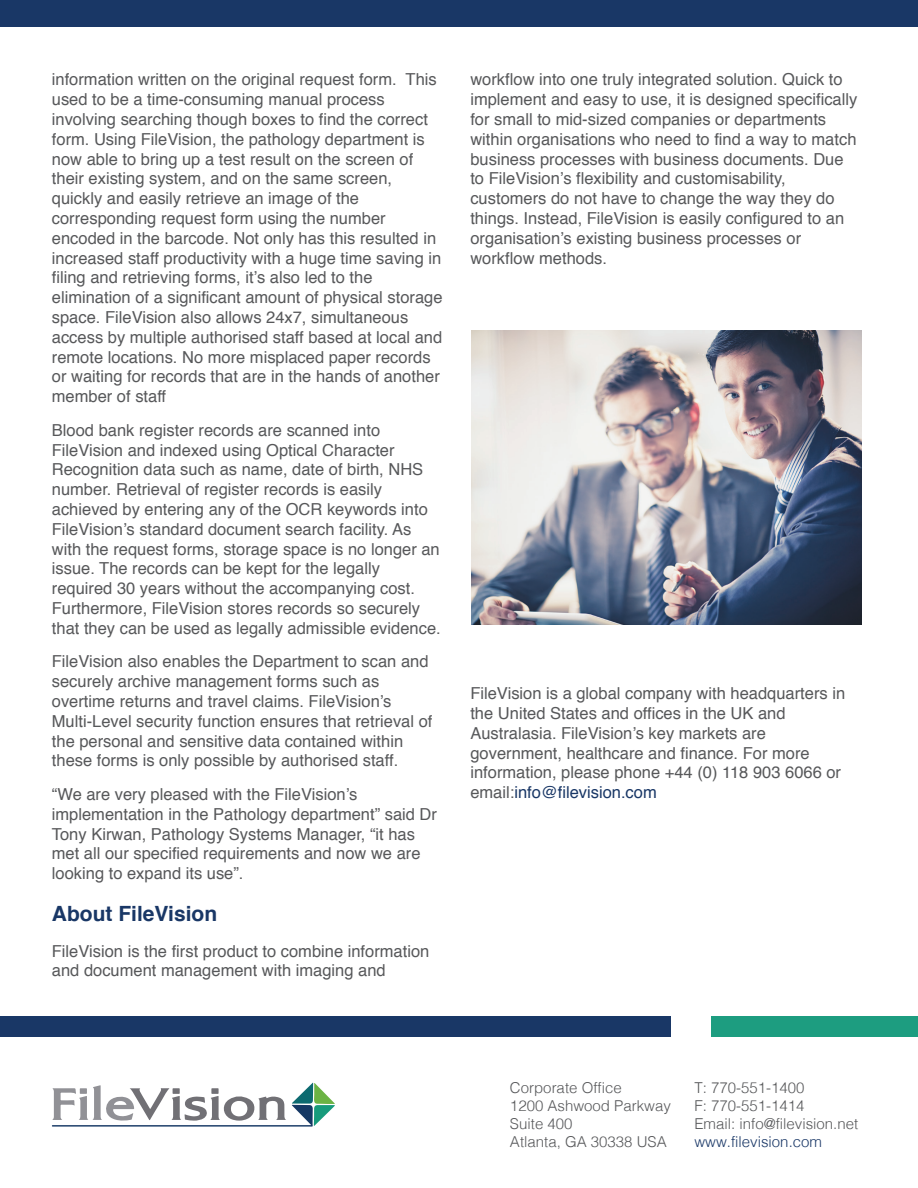
<style>
.page{position:relative;width:918px;height:1188px;background:#fff}
.page>*{position:absolute;margin:0;border:0;box-sizing:border-box;transform-origin:0 0}
.t1{font:700 21px "Helvetica";color:#193766}
.t2{font:16.5px/19.8px "Helvetica";color:#57585a}
.t3{font:300 15px/18px "Helvetica";color:#57585a}
.t4{font:300 15px "Helvetica";color:#193766}
.s1{color:#193766}
</style>
<div class="page">
<svg style="left:52px;top:1083px;width:283px;height:44px"></svg>
<div style="left:0;top:1016px;width:670px;height:21px;background:#193766"></div>
<div style="left:711px;top:1016px;width:207px;height:21px;background:#1d9d80"></div>
<div style="left:0;top:0;width:918px;height:27px;background:#193766"></div>
<img style="left:472px;top:330px;width:390px;height:294px">
<p class="t2" style="left:52px;top:70px;width:392px">information written on the original request form. This used to be a time-consuming manual process involving searching though boxes to find the correct form. Using FileVision, the pathology department is now able to bring up a test result on the screen of their existing system, and on the same screen, quickly and easily retrieve an image of the corresponding request form using the number encoded in the barcode. Not only has this resulted in increased staff productivity with a huge time saving in filing and retrieving forms, it’s also led to the elimination of a significant amount of physical storage space. FileVision also allows 24x7, simultaneous access by multiple authorised staff based at local and remote locations. No more misplaced paper records or waiting for records that are in the hands of another member of staff</p>
<p class="t2" style="left:52px;top:421px;width:390px">Blood bank register records are scanned into FileVision and indexed using Optical Character Recognition data such as name, date of birth, NHS number. Retrieval of register records is easily achieved by entering any of the OCR keywords into FileVision’s standard document search facility. As with the request forms, storage space is no longer an issue. The records can be kept for the legally required 30 years without the accompanying cost.<br>Furthermore, FileVision stores records so securely that they can be used as legally admissible evidence.</p>
<p class="t2" style="left:52px;top:652px;width:382px">FileVision also enables the Department to scan and securely archive management forms such as overtime returns and travel claims. FileVision’s Multi-Level security function ensures that retrieval of the personal and sensitive data contained within these forms is only possible by authorised staff.</p>
<p class="t2" style="left:52px;top:785px;width:387px">“We are very pleased with the FileVision’s implementation in the Pathology department” said Dr Tony Kirwan, Pathology Systems Manager, “it has met all our specified requirements and now we are looking to expand its use”.</p>
<p class="t1" style="left:52px;top:896px;width:167px">About FileVision</p>
<p class="t2" style="left:52px;top:941px;width:379px">FileVision is the first product to combine information and document management with imaging and</p>
<p class="t2" style="left:470px;top:70px;width:388px">workflow into one truly integrated solution. Quick to implement and easy to use, it is designed specifically for small to mid-sized companies or departments within organisations who need to find a way to match business processes with business documents. Due to FileVision’s flexibility and customisability, customers do not have to change the way they do things. Instead, FileVision is easily configured to an organisation’s existing business processes or workflow methods.</p>
<p class="t2" style="left:470px;top:684px;width:376px">FileVision is a global company with headquarters in the United States and offices in the UK and Australasia. FileVision’s key markets are government, healthcare and finance. For more information, please phone +44 (0) 118 903 6066 or email:<span class="s1">info@filevision.com</span></p>
<p class="t3" style="left:510px;top:1077px;width:162px">Corporate Office<br>1200 Ashwood Parkway<br>Suite 400<br>Atlanta, GA 30338 USA</p>
<p class="t3" style="left:694px;top:1077px;width:165px">T: 770-551-1400<br>F: 770-551-1414<br>Email: info@filevision.net</p>
<p class="t4" style="left:694px;top:1129px;width:129px">www.filevision.com</p>
</div>
